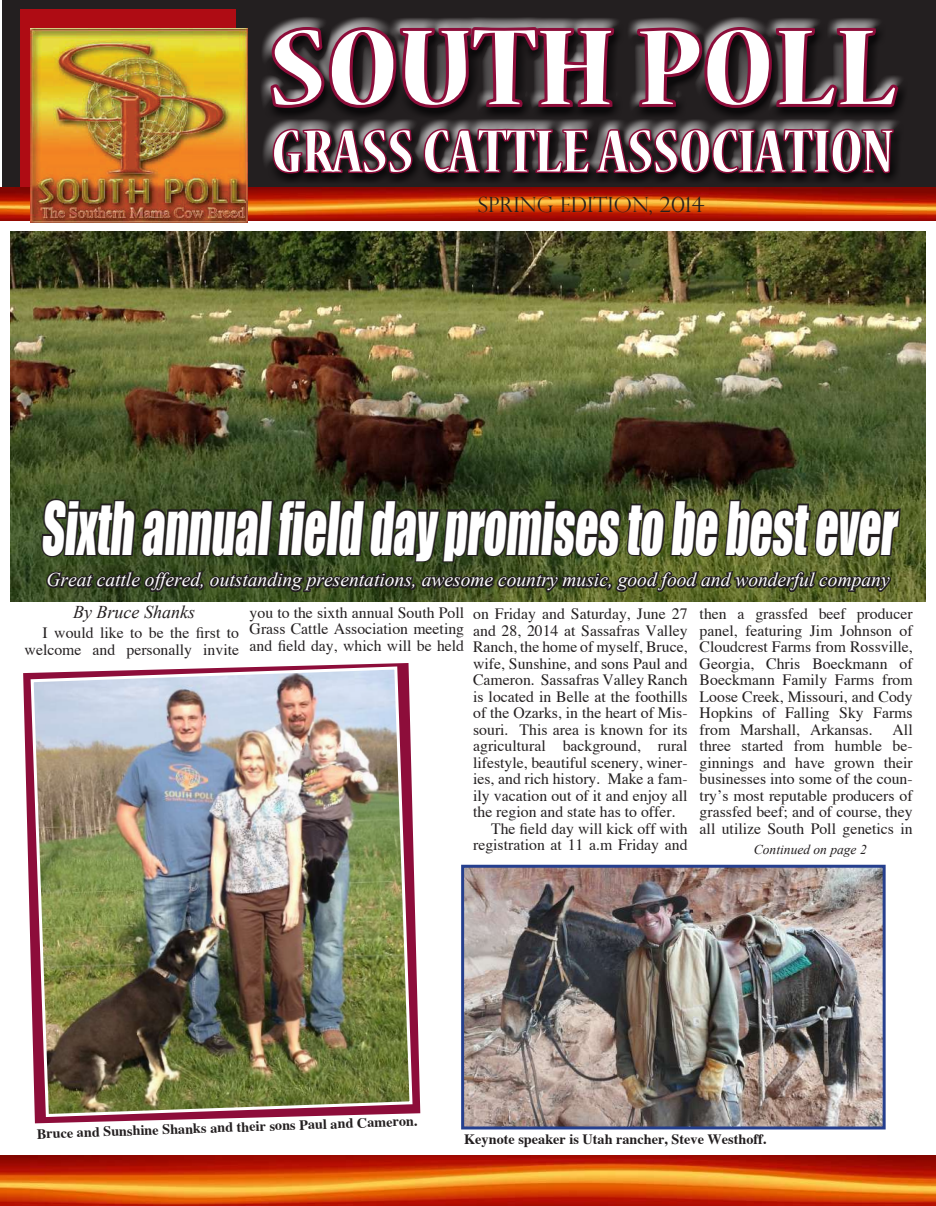
<style>
.page{position:relative;width:936px;height:1206px;background:#fff}
.page>*{position:absolute;margin:0;border:0;box-sizing:border-box;transform-origin:0 0}
.t1{font:700 condensed 118.5px "Nueva Std";color:#fff;scale:1.25 1}
.t2{font:67.5px "Impact";color:#fff;scale:.67 1}
.t3{font:700 condensed 66px "Nueva Std";color:#fff}
.t4{font:300 21px "Perpetua Titling";color:#231f20}
.t5{font:italic 19.5px "Times New Roman";color:#fff}
.t6{font:italic 18px "Times New Roman";color:#231f20}
.t7{font:15.75px/16.5px "Times";color:#231f20;text-align:justify}
.t8{font:700 14.25px "Times";color:#231f20}
.t9{font:italic 13.5px "Times New Roman";color:#231f20}
</style>
<div class="page">
<svg style="left:23px;top:663px;width:397px;height:460px"></svg>
<div style="left:20px;top:9px;width:215px;height:186px;background:#af0c14"></div>
<div style="left:65px;top:0;width:871px;height:244px;background:#231f20;opacity:.75"></div>
<svg style="left:269px;top:24px;width:632px;height:197px;background:#4c2431"></svg>
<img style="left:0;top:188px;width:936px;height:32px">
<img style="left:0;top:1155px;width:936px;height:51px">
<img style="left:31px;top:28px;width:217px;height:194px">
<img style="left:465px;top:869px;width:417px;height:256px">
<div style="left:461px;top:865px;width:425px;height:264px;border:3px solid #253f8e"></div>
<img style="left:29px;top:665px;width:385px;height:454px">
<img style="left:10px;top:231px;width:916px;height:371px">
<svg style="left:39px;top:496px;width:863px;height:106px;background:#3c4624"></svg>
<h1 class="t1" style="left:269px;top:15px;width:503px">SOUTH POLL</h1>
<h3 class="t3" style="left:272px;top:122px;width:623px">GRASS CATTLE ASS OCIATION</h3>
<h3 class="t4" style="left:478px;top:191px;width:228px">SPRING EDITION, 2014</h3>
<h2 class="t2" style="left:40px;top:486px;width:1289px">Sixth annualfield day promises to be best ever</h2>
<p class="t5" style="left:46px;top:569px;width:845px">Great cattle offered, outstanding presentations, awesome country music, good food and wonderful company</p>
<p class="t6" style="left:73px;top:602px;width:123px">By Bruce Shanks</p>
<p class="t7" style="left:25px;top:625px;width:216px;text-align:right">I would like to be the first to welcome and personally invite</p>
<p class="t7" style="left:250px;top:605px;width:216px">you to the sixth annual South Poll Grass Cattle Association meeting and field day, which will be held</p>
<p class="t7" style="left:473px;top:607px;width:216px">on Friday and Saturday, June 27</p>
<p class="t7" style="left:473px;top:623px;width:216px">and 28, 2014 at Sassafras Valley</p>
<p class="t7" style="left:473px;top:640px;width:216px">Ranch, the home of myself, Bruce,</p>
<p class="t7" style="left:473px;top:656px;width:216px">wife, Sunshine, and sons Paul and</p>
<p class="t7" style="left:473px;top:673px;width:216px">Cameron. Sassafras Valley Ranch</p>
<p class="t7" style="left:473px;top:689px;width:216px">is located in Belle at the foothills</p>
<p class="t7" style="left:473px;top:706px;width:216px">of the Ozarks, in the heart of Mis-</p>
<p class="t7" style="left:473px;top:722px;width:216px">souri. This area is known for its</p>
<p class="t7" style="left:473px;top:739px;width:216px">agricultural background, rural</p>
<p class="t7" style="left:473px;top:755px;width:216px">lifestyle, beautiful scenery, winer-</p>
<p class="t7" style="left:473px;top:772px;width:216px">ies, and rich history. Make a fam-</p>
<p class="t7" style="left:473px;top:788px;width:216px">ily vacation out of it and enjoy all</p>
<p class="t7" style="left:473px;top:805px;width:204px">the region and state has to offer.</p>
<p class="t7" style="left:491px;top:821px;width:198px">The field day will kick off with</p>
<p class="t7" style="left:473px;top:838px;width:216px">registration at 11 a.m Friday and</p>
<p class="t7" style="left:700px;top:607px;width:215px">then a grassfed beef producer panel, featuring Jim Johnson of Cloudcrest Farms from Rossville, Georgia, Chris Boeckmann of Boeckmann Family Farms from Loose Creek, Missouri, and Cody Hopkins of Falling Sky Farms from Marshall, Arkansas.</p>
<p class="t7" style="left:700px;top:722px;width:215px;text-indent:193px">All three started from humble be&shy;ginnings and have grown their businesses into some of the coun&shy;try’s most reputable producers of grassfed beef; and of course, they all utilize South Poll genetics in</p>
<p class="t9" style="left:754px;top:842px;width:114px">Continued on page 2</p>
<p class="t8" style="left:37px;top:1124px;width:382px;rotate:-2deg">Bruce and Sunshine Shanks and their sons Paul and Cameron.</p>
<p class="t8" style="left:464px;top:1129px;width:304px">Keynote speaker is Utah rancher, Steve Westhoff.</p>
</div>
